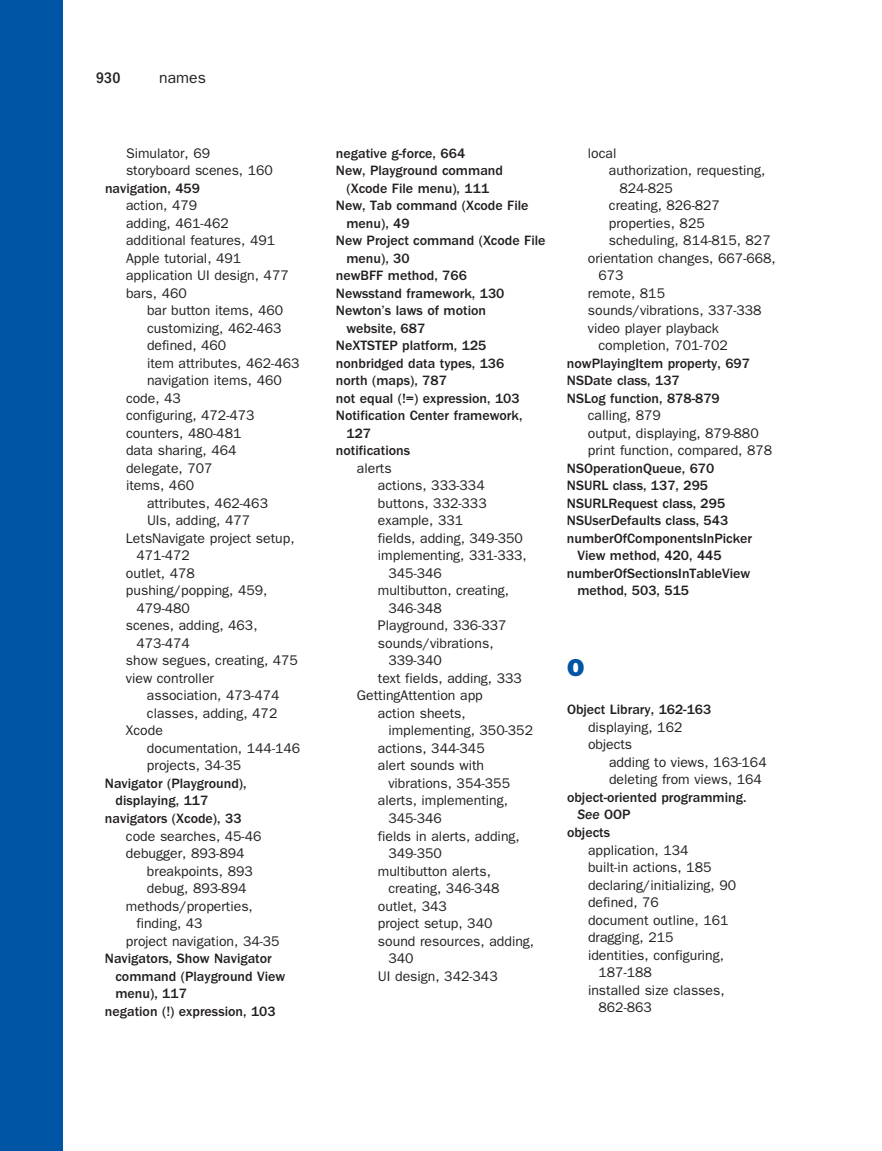
<style>
.page{position:relative;width:882px;height:1151px;background:#fff}
.page>*{position:absolute;margin:0;border:0;box-sizing:border-box;transform-origin:0 0}
.t1{font:24.5px "ITC Franklin Gothic Std Hvy";color:#0155a5}
.t2{font:15.75px "ITC Franklin Gothic Std";color:#231f20}
.t3{font:500 condensed 15.75px "ITC Franklin Gothic Std";color:#231f20}
.t4{font:14px "ITC Franklin Gothic Std";color:#231f20}
.t5{font:500 14px "ITC Franklin Gothic Std";color:#231f20}
.t6{font:14px "ITC Franklin Gothic Std Med It";color:#231f20}
.s1{font-family:"ITC Franklin Gothic Std";font-weight:500}
</style>
<div class="page">
<div style="left:0;top:0;width:63px;height:1150px;background:#0155a5"></div>
<p class="t3" style="left:96px;top:73px;width:26px">930</p>
<p class="t2" style="left:159px;top:73px;width:48px">names</p>
<p class="t4" style="left:126px;top:148px;width:86px">Simulator, 69</p>
<p class="t4" style="left:126px;top:165px;width:149px">storyboard scenes, 160</p>
<p class="t5" style="left:105px;top:183px;width:97px">navigation, 459</p>
<p class="t4" style="left:126px;top:200px;width:73px">action, 479</p>
<p class="t4" style="left:126px;top:218px;width:104px">adding, 461 - 462</p>
<p class="t4" style="left:126px;top:235px;width:151px">additional features, 491</p>
<p class="t4" style="left:126px;top:253px;width:117px">Apple tutorial, 491</p>
<p class="t4" style="left:126px;top:270px;width:164px">application UI design, 477</p>
<p class="t4" style="left:126px;top:288px;width:62px">bars, 460</p>
<p class="t4" style="left:147px;top:305px;width:138px">bar button items, 460</p>
<p class="t4" style="left:147px;top:323px;width:136px">customizing, 462 - 463</p>
<p class="t4" style="left:147px;top:340px;width:81px">defined, 460</p>
<p class="t4" style="left:147px;top:358px;width:154px">item attributes, 462 - 463</p>
<p class="t4" style="left:147px;top:375px;width:136px">navigation items, 460</p>
<p class="t4" style="left:126px;top:393px;width:57px">code, 43</p>
<p class="t4" style="left:126px;top:410px;width:130px">configuring, 472 - 473</p>
<p class="t4" style="left:126px;top:428px;width:117px">counters, 480 - 481</p>
<p class="t4" style="left:126px;top:445px;width:112px">data sharing, 464</p>
<p class="t4" style="left:126px;top:463px;width:88px">delegate, 707</p>
<p class="t4" style="left:126px;top:480px;width:70px">items, 460</p>
<p class="t4" style="left:147px;top:498px;width:123px">attributes, 462 - 463</p>
<p class="t4" style="left:147px;top:515px;width:105px">UIs, adding, 477</p>
<p class="t4" style="left:126px;top:533px;width:170px">LetsNavigate project setup,</p>
<p class="t4" style="left:136px;top:550px;width:55px">471 - 472</p>
<p class="t4" style="left:126px;top:568px;width:71px">outlet, 478</p>
<p class="t4" style="left:126px;top:585px;width:143px">pushing/popping, 459 ,</p>
<p class="t4" style="left:136px;top:603px;width:55px">479 - 480</p>
<p class="t4" style="left:126px;top:620px;width:133px">scenes, adding, 463 ,</p>
<p class="t4" style="left:136px;top:638px;width:55px">473 - 474</p>
<p class="t4" style="left:126px;top:655px;width:174px">show segues, creating, 475</p>
<p class="t4" style="left:126px;top:673px;width:90px">view controller</p>
<p class="t4" style="left:147px;top:690px;width:134px">association, 473 - 474</p>
<p class="t4" style="left:147px;top:708px;width:132px">classes, adding, 472</p>
<p class="t4" style="left:126px;top:725px;width:38px">Xcode</p>
<p class="t4" style="left:147px;top:743px;width:155px">documentation, 144 - 146</p>
<p class="t4" style="left:147px;top:760px;width:96px">projects, 34 - 35</p>
<p class="t5" style="left:105px;top:778px;width:143px">Navigator (Playground),</p>
<p class="t5" style="left:115px;top:795px;width:94px">displaying, 117</p>
<p class="t5" style="left:105px;top:813px;width:138px">navigators (Xcode), 33</p>
<p class="t4" style="left:126px;top:830px;width:137px">code searches, 45 - 46</p>
<p class="t4" style="left:126px;top:848px;width:120px">debugger, 893 - 894</p>
<p class="t4" style="left:147px;top:865px;width:107px">breakpoints, 893</p>
<p class="t4" style="left:147px;top:883px;width:101px">debug, 893 - 894</p>
<p class="t4" style="left:126px;top:900px;width:128px">methods/properties,</p>
<p class="t4" style="left:136px;top:918px;width:68px">finding, 43</p>
<p class="t4" style="left:126px;top:935px;width:155px">project navigation, 34 - 35</p>
<p class="t5" style="left:105px;top:953px;width:168px">Navigators, Show Navigator</p>
<p class="t5" style="left:115px;top:970px;width:171px">command (Playground View</p>
<p class="t5" style="left:115px;top:988px;width:73px">menu), 117</p>
<p class="t5" style="left:105px;top:1005px;width:172px">negation (!) expression, 103</p>
<p class="t5" style="left:336px;top:148px;width:131px">negative g-force, 664</p>
<p class="t5" style="left:336px;top:165px;width:169px">New, Playground command</p>
<p class="t5" style="left:346px;top:183px;width:144px">(Xcode File menu), 111</p>
<p class="t5" style="left:336px;top:200px;width:194px">New, Tab command (Xcode File</p>
<p class="t5" style="left:346px;top:218px;width:65px">menu), 49</p>
<p class="t5" style="left:336px;top:235px;width:211px">New Project command (Xcode File</p>
<p class="t5" style="left:346px;top:253px;width:65px">menu), 30</p>
<p class="t5" style="left:336px;top:270px;width:132px">newBFF method, 766</p>
<p class="t5" style="left:336px;top:288px;width:170px">Newsstand framework, 130</p>
<p class="t5" style="left:336px;top:305px;width:152px">Newton’s laws of motion</p>
<p class="t5" style="left:346px;top:323px;width:80px">website, 687</p>
<p class="t5" style="left:336px;top:340px;width:152px">NeXTSTEP platform, 125</p>
<p class="t5" style="left:336px;top:358px;width:170px">nonbridged data types, 136</p>
<p class="t5" style="left:336px;top:375px;width:112px">north (maps), 787</p>
<p class="t5" style="left:336px;top:393px;width:185px">not equal (!=) expression, 103</p>
<p class="t5" style="left:336px;top:410px;width:188px">Notification Center framework,</p>
<p class="t5" style="left:346px;top:428px;width:26px">127</p>
<p class="t5" style="left:336px;top:445px;width:76px">notifications</p>
<p class="t4" style="left:357px;top:463px;width:36px">alerts</p>
<p class="t4" style="left:378px;top:480px;width:108px">actions, 333 - 334</p>
<p class="t4" style="left:378px;top:498px;width:110px">buttons, 332 - 333</p>
<p class="t4" style="left:378px;top:515px;width:87px">example, 331</p>
<p class="t4" style="left:378px;top:533px;width:147px">fields, adding, 349 - 350</p>
<p class="t4" style="left:378px;top:550px;width:150px">implementing, 331 - 333 ,</p>
<p class="t4" style="left:388px;top:568px;width:55px">345 - 346</p>
<p class="t4" style="left:378px;top:585px;width:133px">multibutton, creating,</p>
<p class="t4" style="left:388px;top:603px;width:55px">346 - 348</p>
<p class="t4" style="left:378px;top:620px;width:130px">Playground, 336 -337</p>
<p class="t4" style="left:378px;top:638px;width:117px">sounds/vibrations,</p>
<p class="t4" style="left:388px;top:655px;width:55px">339 - 340</p>
<p class="t4" style="left:378px;top:673px;width:146px">text fields, adding, 333</p>
<p class="t4" style="left:357px;top:690px;width:127px">GettingAttention app</p>
<p class="t4" style="left:378px;top:708px;width:89px">action sheets,</p>
<p class="t4" style="left:388px;top:725px;width:146px">implementing, 350 - 352</p>
<p class="t4" style="left:378px;top:743px;width:108px">actions, 344 - 345</p>
<p class="t4" style="left:378px;top:760px;width:108px">alert sounds with</p>
<p class="t4" style="left:388px;top:778px;width:123px">vibrations, 354 - 355</p>
<p class="t4" style="left:378px;top:795px;width:132px">alerts, implementing,</p>
<p class="t4" style="left:388px;top:813px;width:55px">345 - 346</p>
<p class="t4" style="left:378px;top:830px;width:143px">fields in alerts, adding,</p>
<p class="t4" style="left:388px;top:848px;width:55px">349 - 350</p>
<p class="t4" style="left:378px;top:865px;width:114px">multibutton alerts,</p>
<p class="t4" style="left:388px;top:883px;width:113px">creating, 346 - 348</p>
<p class="t4" style="left:378px;top:900px;width:71px">outlet, 343</p>
<p class="t4" style="left:378px;top:918px;width:116px">project setup, 340</p>
<p class="t4" style="left:378px;top:935px;width:158px">sound resources, adding,</p>
<p class="t4" style="left:388px;top:953px;width:27px">340</p>
<p class="t4" style="left:378px;top:970px;width:121px">UI design, 342 - 343</p>
<p class="t4" style="left:588px;top:148px;width:30px">local</p>
<p class="t4" style="left:609px;top:165px;width:158px">authorization, requesting,</p>
<p class="t4" style="left:619px;top:183px;width:55px">824 - 825</p>
<p class="t4" style="left:609px;top:200px;width:113px">creating, 826 - 827</p>
<p class="t4" style="left:609px;top:218px;width:97px">properties, 825</p>
<p class="t4" style="left:609px;top:235px;width:163px">scheduling, 814 - 815 , 827</p>
<p class="t4" style="left:588px;top:253px;width:189px">orientation changes, 667 - 668 ,</p>
<p class="t4" style="left:598px;top:270px;width:27px">673</p>
<p class="t4" style="left:588px;top:288px;width:79px">remote, 815</p>
<p class="t4" style="left:588px;top:305px;width:175px">sounds/vibrations, 337 - 338</p>
<p class="t4" style="left:588px;top:323px;width:133px">video player playback</p>
<p class="t4" style="left:598px;top:340px;width:131px">completion, 701 - 702</p>
<p class="t5" style="left:567px;top:358px;width:185px">nowPlayingItem property, 697</p>
<p class="t5" style="left:567px;top:375px;width:114px">NSDate class, 137</p>
<p class="t5" style="left:567px;top:393px;width:154px">NSLog function, 878 - 879</p>
<p class="t4" style="left:588px;top:410px;width:74px">calling, 879</p>
<p class="t4" style="left:588px;top:428px;width:172px">output, displaying, 879 - 880</p>
<p class="t4" style="left:588px;top:445px;width:186px">print function, compared, 878</p>
<p class="t5" style="left:567px;top:463px;width:149px">NSOperationQueue, 670</p>
<p class="t5" style="left:567px;top:480px;width:143px">NSURL class, 137 , 295</p>
<p class="t5" style="left:567px;top:498px;width:160px">NSURLRequest class, 295</p>
<p class="t5" style="left:567px;top:515px;width:163px">NSUserDefaults class, 543</p>
<p class="t5" style="left:567px;top:533px;width:187px">numberOfComponentsInPicker</p>
<p class="t5" style="left:577px;top:550px;width:146px">View method, 420 , 445</p>
<p class="t5" style="left:567px;top:568px;width:185px">numberOfSectionsInTableView</p>
<p class="t5" style="left:577px;top:585px;width:113px">method, 503 , 515</p>
<p class="t1" style="left:567px;top:659px;width:19px">O</p>
<p class="t5" style="left:567px;top:704px;width:146px">Object Library, 162 - 163</p>
<p class="t4" style="left:588px;top:722px;width:96px">displaying, 162</p>
<p class="t4" style="left:588px;top:739px;width:46px">objects</p>
<p class="t4" style="left:609px;top:757px;width:159px">adding to views, 163-164</p>
<p class="t4" style="left:609px;top:774px;width:155px">deleting from views, 164</p>
<p class="t5" style="left:567px;top:792px;width:181px">object-oriented programming.</p>
<p class="t6" style="left:578px;top:809px;width:55px">See <span class="s1">OOP</span></p>
<p class="t5" style="left:567px;top:827px;width:45px">objects</p>
<p class="t4" style="left:588px;top:844px;width:102px">application, 134</p>
<p class="t4" style="left:588px;top:862px;width:125px">built-in actions, 185</p>
<p class="t4" style="left:588px;top:879px;width:150px">declaring/initializing, 90</p>
<p class="t4" style="left:588px;top:897px;width:72px">defined, 76</p>
<p class="t4" style="left:588px;top:914px;width:142px">document outline, 161</p>
<p class="t4" style="left:588px;top:932px;width:87px">dragging, 215</p>
<p class="t4" style="left:588px;top:949px;width:137px">identities, configuring,</p>
<p class="t4" style="left:598px;top:967px;width:55px">187 - 188</p>
<p class="t4" style="left:588px;top:984px;width:138px">installed size classes,</p>
<p class="t4" style="left:598px;top:1002px;width:55px">862 - 863</p>
</div>
